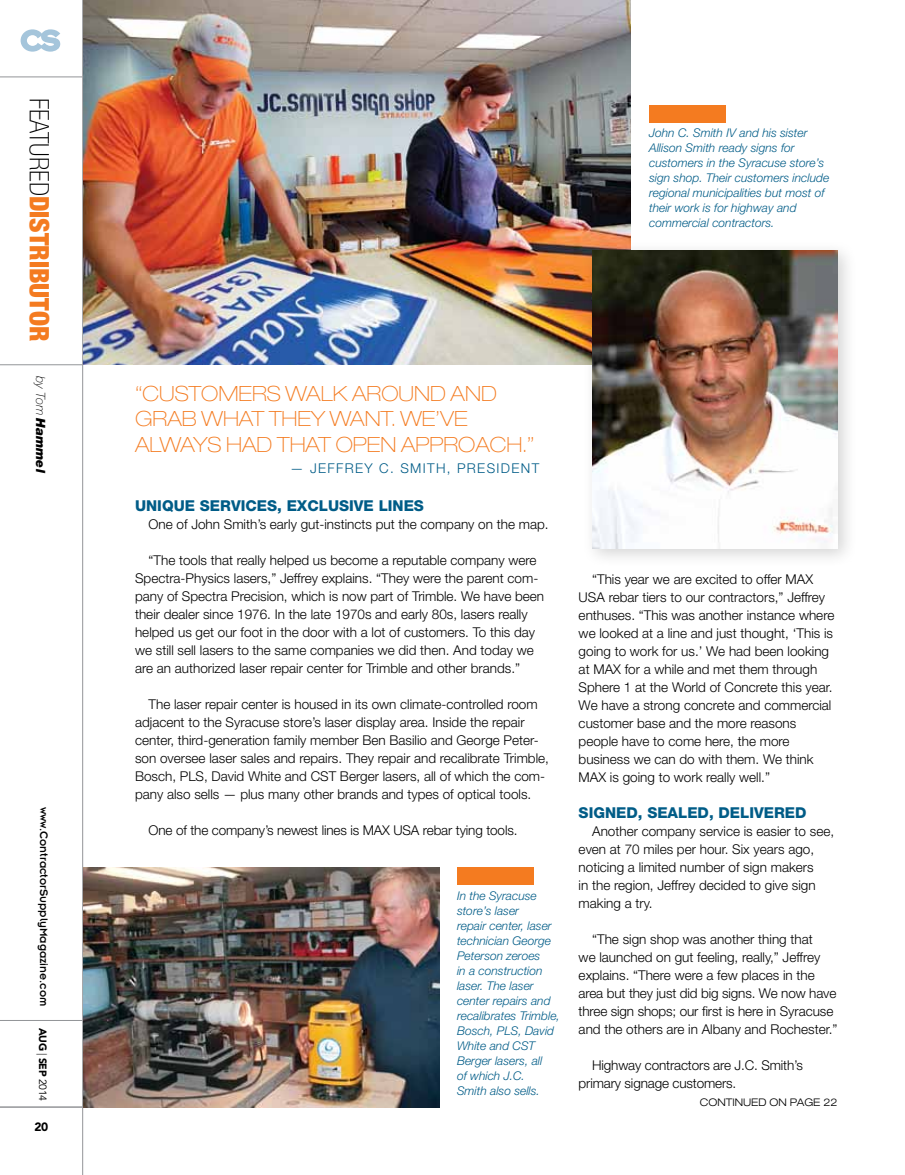
<style>
.page{position:relative;width:905px;height:1175px;background:#fff}
.page>*{position:absolute;margin:0;border:0;box-sizing:border-box;transform-origin:0 0}
.t1{font:900 condensed 27px "Helvetica Neue LT Std";color:#f47b20}
.t2{font:100 expanded 21px/25.5px "Helvetica Neue LT Std";color:#f47b20}
.t3{font:800 15px "Helvetica Neue LT Std";color:#005c87}
.t4{font:300 13.5px/18px "Helvetica Neue LT Std";color:#000}
.t5{font:300 13.5px "Helvetica Neue LT Std";letter-spacing:.1em;color:#005c87}
.t6{font:italic 900 12.75px "Helvetica Neue LT Std";color:#000}
.t7{font:italic 300 12px/15px "Helvetica Neue LT Std";color:#005c87}
.t8{font:12px "Insignia LT Std";color:#000}
.t9{font:900 12px "Avenir LT Std";color:#000}
.t10{font:300 expanded 10.5px "Helvetica Neue LT Std";color:#000}
.t11{font:900 10.5px "Avenir LT Std";letter-spacing:-.03em;color:#000}
.s1{font-weight:100;color:#000}
.s2{font-weight:100}
.s3{font-weight:300}
.s4{font-weight:400}
</style>
<div class="page">
<hr style="left:0;top:1020px;width:82px;height:1px;background:#939598">
<hr style="left:0;top:76px;width:82px;height:1px;background:#939598">
<hr style="left:82px;top:0;width:1px;height:1174px;background:#939598">
<hr style="left:0;top:1106px;width:82px;height:1px;background:#939598">
<svg style="left:21px;top:29px;width:39px;height:23px"></svg>
<hr style="left:0;top:364px;width:82px;height:1px;background:#939598">
<img style="left:83px;top:0;width:547px;height:364px">
<div style="left:649px;top:105px;width:77px;height:17px;background:#f47b20"></div>
<div style="left:582px;top:240px;width:275px;height:328px;background:#000;opacity:.17"></div>
<img style="left:592px;top:250px;width:245px;height:298px">
<img style="left:83px;top:867px;width:357px;height:240px">
<div style="left:457px;top:867px;width:77px;height:17px;background:#f47b20"></div>
<h1 class="t1" style="left:56px;top:98px;width:245px;rotate:90deg"><span class="s1">Featured</span>DIStributor</h1>
<p class="t6" style="left:49px;top:376px;width:98px;rotate:90deg"><span class="s2">by Tom</span> Hammel</p>
<p class="t8" style="left:50px;top:806px;width:201px;rotate:90deg">www.ContractorSupplyMagazine.com</p>
<p class="t11" style="left:49px;top:1027px;width:75px;rotate:90deg">Aug <span class="s3">|</span> Sep <span class="s4">2014</span></p>
<p class="t9" style="left:34px;top:1119px;width:15px">20</p>
<p class="t7" style="left:649px;top:125px;width:182px">John C. Smith IV and his sister<br>Allison Smith ready signs for customers in the Syracuse store’s sign shop. Their customers include regional municipalities but most of their work is for highway and commercial contractors.</p>
<h2 class="t2" style="left:135px;top:380px;width:401px">“CUSTOMERS WALK AROUND AND<br>GRAB WHAT THEY WANT. WE’VE<br>ALWAYS HAD THAT OPEN APPROACH.”</h2>
<p class="t5" style="left:290px;top:460px;width:129px">— Jeffrey C. Smit</p>
<p class="t5" style="left:436px;top:460px;width:60px">h, presid</p>
<p class="t5" style="left:511px;top:460px;width:26px">ent</p>
<p class="t3" style="left:135px;top:497px;width:290px">UNIQUE SERVICES, EXCLUSIVE LINES</p>
<p class="t4" style="left:148px;top:515px;width:401px">One of John Smith’s early gut-instincts put the company on the map.</p>
<p class="t4" style="left:135px;top:551px;width:410px;text-indent:14px">“The tools that really helped us become a reputable company were Spectra-Physics lasers,” Jeffrey explains. “They were the parent com&shy;pany of Spectra Precision, which is now part of Trimble. We have been their dealer since 1976. In the late 1970s and early 80s, lasers really helped us get our foot in the door with a lot of customers. To this day we still sell lasers to the same companies we did then. And today we are an authorized laser repair center for Trimble and other brands.”</p>
<p class="t4" style="left:135px;top:695px;width:415px;text-indent:14px">The laser repair center is housed in its own climate-controlled room adjacent to the Syracuse store’s laser display area. Inside the repair center, third-generation family member Ben Basilio and George Peter&shy;son oversee laser sales and repairs. They repair and recalibrate Trimble, Bosch, PLS, David White and CST Berger lasers, all of which the com&shy;pany also sells — plus many other brands and types of optical tools.</p>
<p class="t4" style="left:148px;top:821px;width:370px">One of the company’s newest lines is MAX USA rebar tying tools.</p>
<p class="t7" style="left:457px;top:887px;width:104px">In the Syracuse store’s laser<br>repair center, laser technician George<br>Peterson zeroes<br>in a construction laser. The laser center repairs and recalibrates Trimble,<br>Bosch, PLS, David<br>White and CST<br>Berger lasers, all<br>of which J.C.<br>Smith also sells.</p>
<p class="t4" style="left:578px;top:569px;width:257px;text-indent:14px">“This year we are excited to offer MAX USA rebar tiers to our contractors,” Jeffrey enthuses. “This was another instance where we looked at a line and just thought, ‘This is going to work for us.’ We had been looking at MAX for a while and met them through Sphere 1 at the World of Concrete this year.<br>We have a strong concrete and commercial customer base and the more reasons people have to come here, the more business we can do with them. We think MAX is going to work really well.”</p>
<p class="t3" style="left:578px;top:803px;width:229px">SIGNED, SEALED, DELIVERED</p>
<p class="t4" style="left:578px;top:821px;width:257px;text-indent:14px">Another company service is easier to see, even at 70 miles per hour. Six years ago, noticing a limited number of sign makers<br>in the region, Jeffrey decided to give sign making a try.</p>
<p class="t4" style="left:578px;top:929px;width:260px;text-indent:14px">“The sign shop was another thing that<br>we launched on gut feeling, really,” Jeffrey explains. “There were a few places in the area but they just did big signs. We now have three sign shops; our first is here in Syracuse and the others are in Albany and Rochester.”</p>
<p class="t4" style="left:578px;top:1055px;width:226px;text-indent:14px">Highway contractors are J.C. Smith’s primary signage customers.</p>
<p class="t10" style="left:699px;top:1096px;width:139px">CONTINUED ON PAGE 22</p>
</div>
